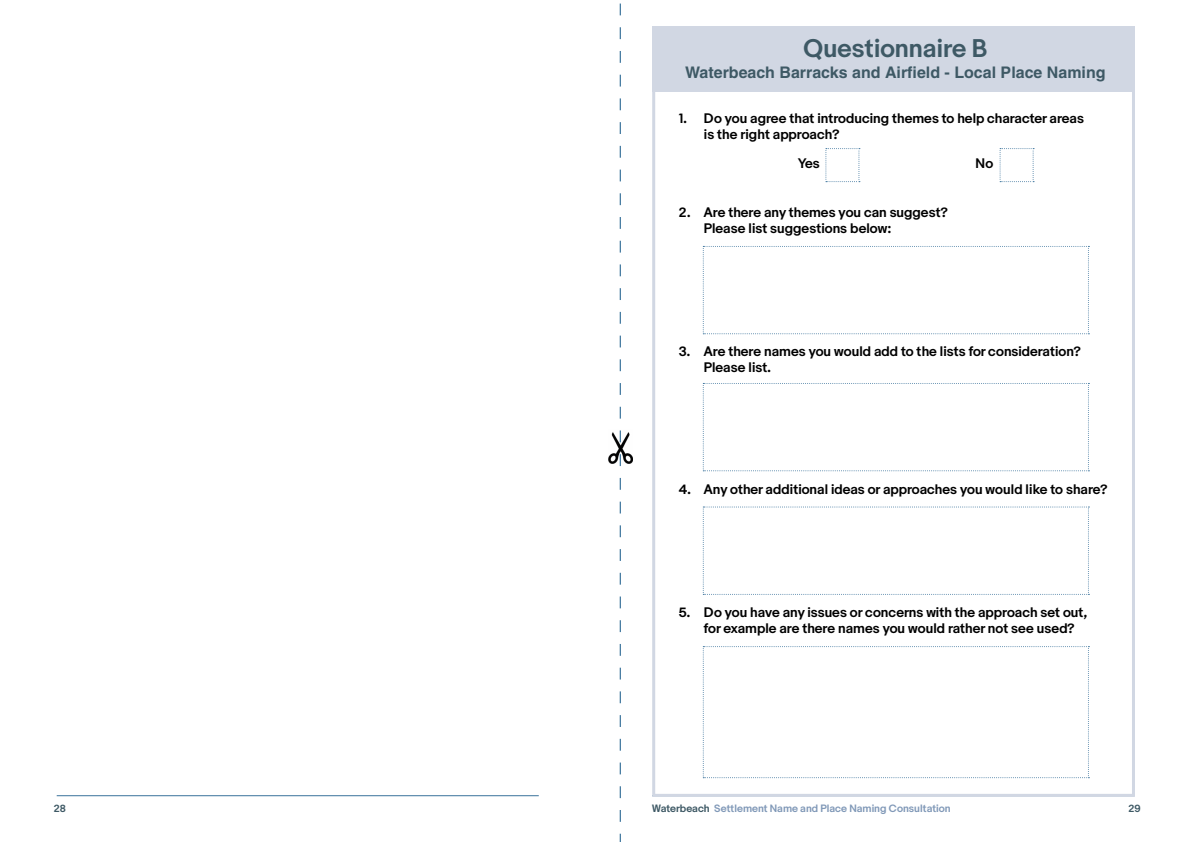
<style>
.page{position:relative;width:1191px;height:842px;background:#fff}
.page>*{position:absolute;margin:0;border:0;box-sizing:border-box;transform-origin:0 0}
.Heading_4{font:600 24px "Capital";color:#3e5965}
.body{font:700 16px "Helvetica";color:#3e5965}
.body-2{font:600 13px/16px "Capital";color:#000}
.t1{font:600 10px "Capital";color:#8199b8}
.t2{font:600 10px "Capital";color:#3e5965}
.s1{color:#3e5965}
</style>
<div class="page">
<hr style="left:57px;top:795px;width:482px;height:1px;background:#3a729b">
<div style="left:652px;top:26px;width:483px;height:771px;border:3px solid #d1d7e3"></div>
<div style="left:652px;top:26px;width:482px;height:65px;background:#d1d7e3"></div>
<svg style="left:825px;top:148px;width:35px;height:34px"></svg>
<svg style="left:999px;top:148px;width:35px;height:34px"></svg>
<svg style="left:702px;top:246px;width:387px;height:88px"></svg>
<svg style="left:702px;top:383px;width:387px;height:88px"></svg>
<svg style="left:702px;top:506px;width:387px;height:89px"></svg>
<svg style="left:702px;top:646px;width:387px;height:132px"></svg>
<svg style="left:619px;top:4px;width:2px;height:838px"></svg>
<img style="left:608px;top:429px;width:24px;height:34px">
<p class="Heading_4" style="left:803px;top:34px;width:185px">Questionnaire B</p>
<p class="body" style="left:685px;top:62px;width:422px">Waterbeach Barracks and Airfield - Local Place Naming</p>
<p class="body-2" style="left:704px;top:110px;width:381px;text-indent:-25px">1. Do you agree that introducing themes to help character areas is the right approach?</p>
<p class="body-2" style="left:798px;top:156px;width:23px">Yes</p>
<p class="body-2" style="left:975px;top:156px;width:19px">No</p>
<p class="body-2" style="left:704px;top:205px;width:245px;text-indent:-25px">2. Are there any themes you can suggest?<br>Please list suggestions below:</p>
<p class="body-2" style="left:704px;top:343px;width:378px;text-indent:-25px">3. Are there names you would add to the lists for consideration?<br>Please list.</p>
<p class="body-2" style="left:679px;top:482px;width:430px">4. Any other additional ideas or approaches you would like to share?</p>
<p class="body-2" style="left:704px;top:604px;width:384px;text-indent:-25px">5. Do you have any issues or concerns with the approach set out, for example are there names you would rather not see used?</p>
<p class="t2" style="left:54px;top:802px;width:14px">28</p>
<p class="t1" style="left:652px;top:802px;width:300px"><span class="s1">Waterbeach</span> Settlement Name and Place Naming Consultation</p>
<p class="t2" style="left:1128px;top:802px;width:14px">29</p>
</div>
